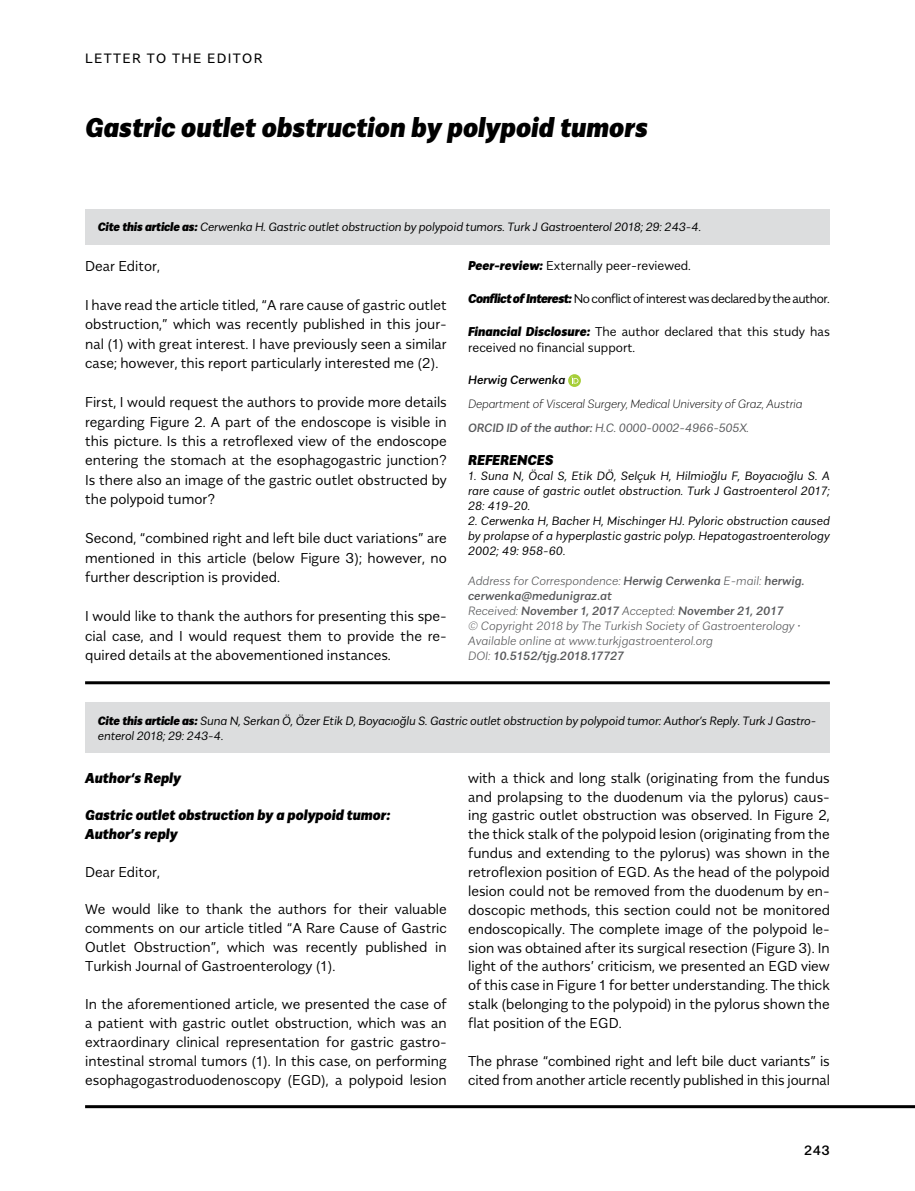
<style>
.page{position:relative;width:915px;height:1191px;background:#fff}
.page>*{position:absolute;margin:0;border:0;box-sizing:border-box;transform-origin:0 0}
.t1{font:italic 900 27px "Alergia Normal";color:#000}
.t2{font:300 14.25px/18.9px "Alergia Normal";color:#000;text-align:justify}
.t3{font:italic 900 14.25px/18.9px "Alergia Normal";color:#000}
.t4{font:13.5px "Alergia Normal";letter-spacing:.1em;color:#000}
.t5{font:500 13.5px "Alergia Normal";color:#000}
.t6{font:300 12.75px/16.5px "Alergia Normal";color:#000}
.t7{font:300 12.75px "Alergia Normal";letter-spacing:-.04em;color:#000}
.t8{font:italic 300 12px/15px "Alergia Normal";letter-spacing:-.015em;color:#000;text-align:justify}
.t9{font:italic 200 12px/15px "Alergia Normal";color:#58595b}
.t10{font:italic 300 expanded 12px/24px "Alergia Normal";letter-spacing:-.015em;color:#000}
.t11{font:italic 500 12px "Alergia Normal";color:#000}
.s1{font-weight:900}
.s2{font-weight:900;font-style:italic}
.s3{font-weight:500;font-stretch:normal;color:#58595b}
.s4{font-stretch:normal;color:#58595b}
.s5{font-weight:500}
</style>
<div class="page">
<svg style="left:568px;top:374px;width:12px;height:13px"></svg>
<svg style="left:571px;top:376px;width:7px;height:7px"></svg>
<hr style="left:85px;top:1105px;width:829px;height:3px;background:#000">
<hr style="left:85px;top:681px;width:744px;height:3px;background:#000">
<div style="left:85px;top:209px;width:744px;height:35px;background:#dcddde"></div>
<div style="left:85px;top:702px;width:744px;height:50px;background:#dcddde"></div>
<p class="t4" style="left:85px;top:48px;width:179px">LETTER TO THE EDITOR</p>
<h1 class="t1" style="left:85px;top:106px;width:564px">Gastric outlet obstruction by polypoid tumors</h1>
<p class="t8" style="left:98px;top:219px;width:604px"><span class="s1">Cite this article as:</span> Cerwenka H. Gastric outlet obstruction by polypoid tumors. Turk J Gastroenterol 2018; 29: 243-4.</p>
<p class="t2" style="left:85px;top:255px;width:76px">Dear Editor,</p>
<p class="t2" style="left:85px;top:294px;width:363px;line-height:19.5px">I have read the article titled, “A rare cause of gastric outlet obstruction,” which was recently published in this jour&shy;nal (1) with great interest. I have previously seen a similar case; however, this report particularly interested me (2).</p>
<p class="t2" style="left:85px;top:391px;width:363px;line-height:19.5px">First, I would request the authors to provide more details regarding Figure 2. A part of the endoscope is visible in this picture. Is this a retroflexed view of the endoscope entering the stomach at the esophagogastric junction?<br>Is there also an image of the gastric outlet obstructed by the polypoid tumor?</p>
<p class="t2" style="left:85px;top:527px;width:363px;line-height:19.5px">Second, “combined right and left bile duct variations” are mentioned in this article (below Figure 3); however, no further description is provided.</p>
<p class="t2" style="left:85px;top:605px;width:363px;line-height:19.5px">I would like to thank the authors for presenting this spe&shy;cial case, and I would request them to provide the re&shy;quired details at the abovementioned instances.</p>
<p class="t6" style="left:468px;top:256px;width:224px"><span class="s2">Peer-review:</span> Externally peer-reviewed.</p>
<p class="t7" style="left:468px;top:288px;width:363px"><span class="s2">Conflict of Interest:</span> No conflict of interest was declared by the author.</p>
<p class="t6" style="left:468px;top:322px;width:363px"><span class="s2">Financial Disclosure:</span> The author declared that this study has received no financial support.</p>
<p class="t11" style="left:468px;top:370px;width:99px">Herwig Cerwenka</p>
<p class="t10" style="left:468px;top:390px;width:336px">Department of Visceral Surgery, Medical University of Graz, Austria<br><span class="s3">ORCID ID of the author:</span> <span class="s4">H.C. 0000-0002-4966-505X.</span></p>
<p class="t3" style="left:468px;top:448px;width:87px">REFERENCES</p>
<p class="t8" style="left:468px;top:467px;width:363px">1. Suna N, Öcal S, Etik DÖ, Selçuk H, Hilmioğlu F, Boyacıoğlu S. A rare cause of gastric outlet obstruction. Turk J Gastroenterol 2017; 28: 419-20.</p>
<p class="t8" style="left:468px;top:512px;width:363px">2. Cerwenka H, Bacher H, Mischinger HJ. Pyloric obstruction caused by prolapse of a hyperplastic gastric polyp. Hepatogastroenterology 2002; 49: 958-60.</p>
<p class="t9" style="left:468px;top:572px;width:338px">Address for Correspondence: <span class="s5">Herwig Cerwenka</span> E-mail: <span class="s5">herwig. cerwenka@medunigraz.at<br></span>Received: <span class="s5">November 1, 2017</span> Accepted: <span class="s5">November 21, 2017<br></span>© Copyright 2018 by The Turkish Society of Gastroenterology • Available online at www.turkjgastroenterol.org<br>DOI: <span class="s5">10.5152/tjg.2018.17727</span></p>
<p class="t8" style="left:98px;top:712px;width:719px"><span class="s1">Cite this article as:</span> Suna N, Serkan Ö, Özer Etik D, Boyacıoğlu S. Gastric outlet obstruction by polypoid tumor: Author’s Reply. Turk J Gastro&shy;enterol 2018; 29: 243-4.</p>
<p class="t3" style="left:85px;top:766px;width:97px">Author‘s Reply</p>
<p class="t3" style="left:85px;top:804px;width:307px">Gastric outlet obstruction by a polypoid tumor:<br>Author’s reply</p>
<p class="t2" style="left:85px;top:861px;width:76px">Dear Editor,</p>
<p class="t2" style="left:85px;top:898px;width:363px">We would like to thank the authors for their valuable comments on our article titled “A Rare Cause of Gastric Outlet Obstruction”, which was recently published in Turkish Journal of Gastroenterology (1).</p>
<p class="t2" style="left:85px;top:993px;width:363px">In the aforementioned article, we presented the case of a patient with gastric outlet obstruction, which was an extraordinary clinical representation for gastric gastro&shy;intestinal stromal tumors (1). In this case, on performing esophagogastroduodenoscopy (EGD), a polypoid lesion</p>
<p class="t2" style="left:468px;top:767px;width:363px">with a thick and long stalk (originating from the fundus and prolapsing to the duodenum via the pylorus) caus&shy;ing gastric outlet obstruction was observed. In Figure 2, the thick stalk of the polypoid lesion (originating from the fundus and extending to the pylorus) was shown in the retroflexion position of EGD. As the head of the polypoid lesion could not be removed from the duodenum by en&shy;doscopic methods, this section could not be monitored endoscopically. The complete image of the polypoid le&shy;sion was obtained after its surgical resection (Figure 3). In light of the authors’ criticism, we presented an EGD view of this case in Figure 1 for better understanding. The thick stalk (belonging to the polypoid) in the pylorus shown the flat position of the EGD.</p>
<p class="t2" style="left:468px;top:1050px;width:363px">The phrase “combined right and left bile duct variants” is cited from another article recently published in this journal</p>
<p class="t5" style="left:804px;top:1139px;width:27px">243</p>
</div>
